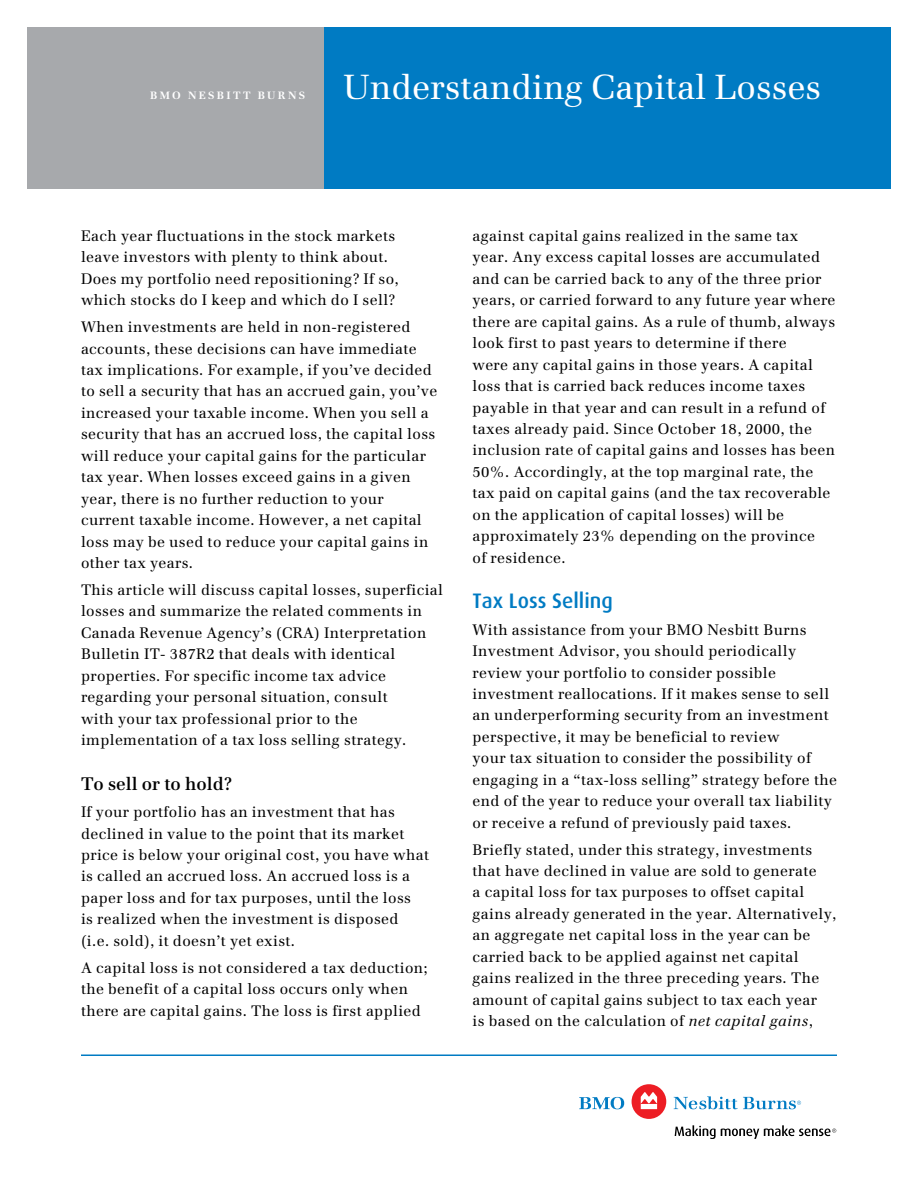
<style>
.page{position:relative;width:918px;height:1188px;background:#fff}
.page>*{position:absolute;margin:0;border:0;box-sizing:border-box;transform-origin:0 0}
.t1{font:34.5px "Emona";color:#fff}
.t2{font:500 21px "Dax";color:#007bc3}
.t3{font:600 18px "Emona";color:#000}
.t4{font:15px/21.5px "Emona";letter-spacing:.025em;color:#000}
.t5{font:700 10.5px "Emona";letter-spacing:.225em;color:#fff}
.s1{font-style:italic}
</style>
<div class="page">
<div style="left:27px;top:27px;width:297px;height:162px;background:#a7a9ac"></div>
<div style="left:324px;top:27px;width:567px;height:162px;background:#007bc3"></div>
<svg style="left:675px;top:1125px;width:161px;height:13px"></svg>
<svg style="left:579px;top:1097px;width:45px;height:12px"></svg>
<div style="left:632px;top:1084px;width:34px;height:35px;background:#ed1d24;border-radius:50%"></div>
<svg style="left:641px;top:1092px;width:16px;height:17px"></svg>
<svg style="left:674px;top:1096px;width:127px;height:13px"></svg>
<hr style="left:81px;top:1054px;width:756px;height:2px;background:#007bc3">
<p class="t5" style="left:150px;top:89px;width:157px">BMO NESBITT BURNS</p>
<h1 class="t1" style="left:343px;top:66px;width:480px">Understanding Capital Losses</h1>
<p class="t4" style="left:81px;top:225px;width:319px">Each year fluctuations in the stock markets leave investors with plenty to think about.<br>Does my portfolio need repositioning? If so, which stocks do I keep and which do I sell?</p>
<p class="t4" style="left:81px;top:316px;width:358px">When investments are held in non-registered accounts, these decisions can have immediate tax implications. For example, if you’ve decided to sell a security that has an accrued gain, you’ve increased your taxable income. When you sell a security that has an accrued loss, the capital loss will reduce your capital gains for the particular tax year. When losses exceed gains in a given year, there is no further reduction to your current taxable income. However, a net capital loss may be used to reduce your capital gains in other tax years.</p>
<p class="t4" style="left:81px;top:579px;width:364px">This article will discuss capital losses, superficial losses and summarize the related comments in Canada Revenue Agency’s (CRA) Interpretation Bulletin IT- 387R2 that deals with identical properties. For specific income tax advice regarding your personal situation, consult<br>with your tax professional prior to the implementation of a tax loss selling strategy.</p>
<p class="t3" style="left:81px;top:773px;width:153px">To sell or to hold?</p>
<p class="t4" style="left:81px;top:801px;width:350px">If your portfolio has an investment that has declined in value to the point that its market price is below your original cost, you have what is called an accrued loss. An accrued loss is a paper loss and for tax purposes, until the loss<br>is realized when the investment is disposed (i.e. sold), it doesn’t yet exist.</p>
<p class="t4" style="left:81px;top:957px;width:348px">A capital loss is not considered a tax deduction; the benefit of a capital loss occurs only when there are capital gains. The loss is first applied</p>
<p class="t4" style="left:472px;top:225px;width:365px">against capital gains realized in the same tax year. Any excess capital losses are accumulated and can be carried back to any of the three prior years, or carried forward to any future year where there are capital gains. As a rule of thumb, always look first to past years to determine if there<br>were any capital gains in those years. A capital loss that is carried back reduces income taxes payable in that year and can result in a refund of taxes already paid. Since October 18, 2000, the inclusion rate of capital gains and losses has been 50%. Accordingly, at the top marginal rate, the tax paid on capital gains (and the tax recoverable on the application of capital losses) will be approximately 23% depending on the province<br>of residence.</p>
<h2 class="t2" style="left:472px;top:589px;width:142px">Tax Loss Selling</h2>
<p class="t4" style="left:472px;top:619px;width:366px">With assistance from your BMO Nesbitt Burns Investment Advisor, you should periodically review your portfolio to consider possible investment reallocations. If it makes sense to sell an underperforming security from an investment perspective, it may be beneficial to review<br>your tax situation to consider the possibility of engaging in a “tax-loss selling” strategy before the end of the year to reduce your overall tax liability or receive a refund of previously paid taxes.</p>
<p class="t4" style="left:472px;top:838px;width:365px">Briefly stated, under this strategy, investments that have declined in value are sold to generate<br>a capital loss for tax purposes to offset capital gains already generated in the year. Alternatively, an aggregate net capital loss in the year can be carried back to be applied against net capital gains realized in the three preceding years. The amount of capital gains subject to tax each year<br>is based on the calculation of <span class="s1">net capital gains</span>,</p>
</div>
